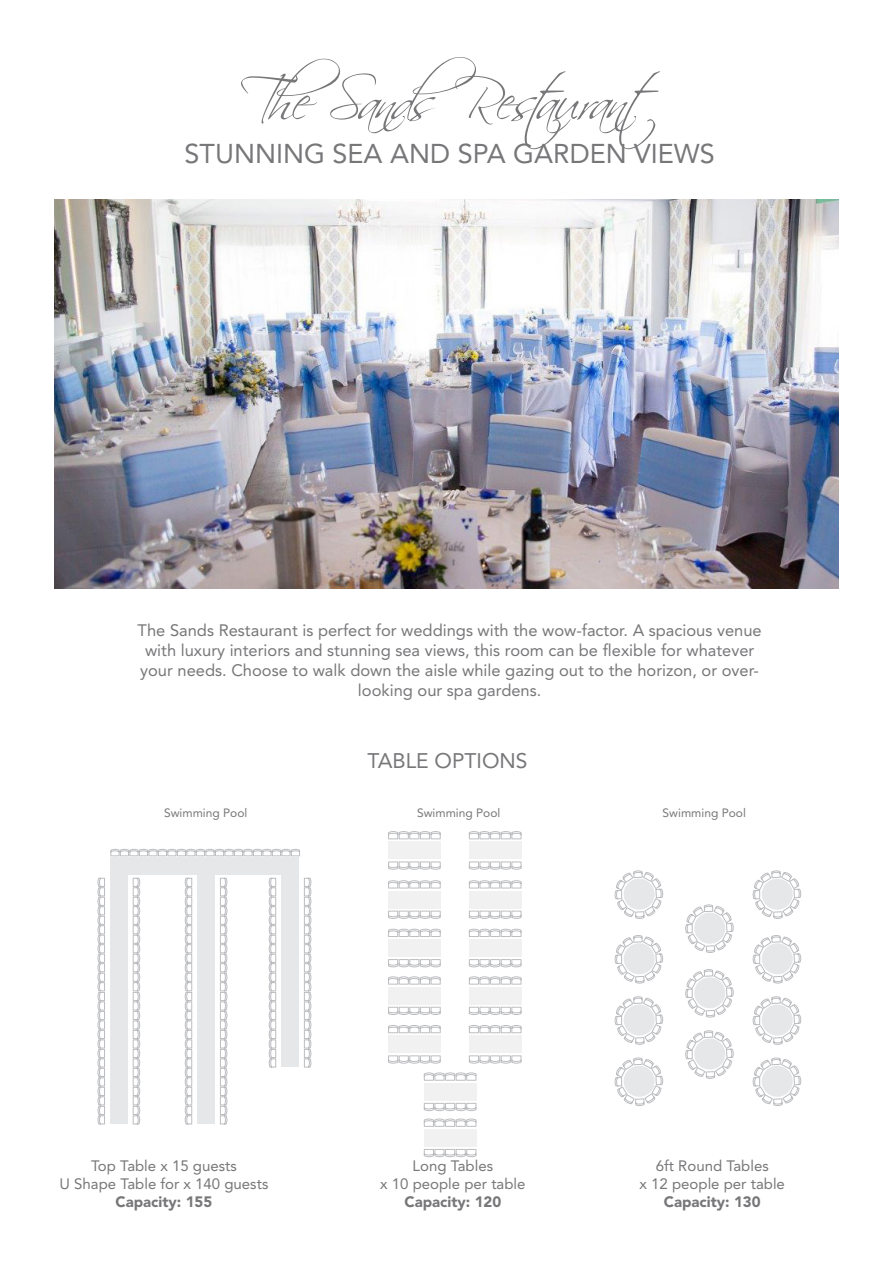
<style>
.page{position:relative;width:893px;height:1263px;background:#fff}
.page>*{position:absolute;margin:0;border:0;box-sizing:border-box;transform-origin:0 0}
.t1{font:54px "Scriptina";letter-spacing:-.105em;color:#77777a}
.t2{font:27px "Avenir";color:#77777a}
.t3{font:21px "Avenir";color:#77777a}
.t4{font:16.5px/19.8px "Avenir";color:#77777a;text-align:center}
.t5{font:15px "Avenir";color:#77777a}
.t6{font:900 15px "Avenir";color:#77777a}
.t7{font:12px "Avenir";color:#77777a}
</style>
<div class="page">
<img style="left:54px;top:200px;width:785px;height:388px">
<svg style="left:111px;top:849px;width:189px;height:7px"></svg>
<svg style="left:304px;top:878px;width:7px;height:189px"></svg>
<svg style="left:269px;top:878px;width:7px;height:189px"></svg>
<div style="left:110px;top:857px;width:189px;height:18px;background:#e6e7e9"></div>
<div style="left:281px;top:857px;width:18px;height:210px;background:#e6e7e9"></div>
<svg style="left:133px;top:878px;width:7px;height:246px"></svg>
<svg style="left:98px;top:878px;width:7px;height:246px"></svg>
<div style="left:110px;top:857px;width:18px;height:267px;background:#e6e7e9"></div>
<svg style="left:220px;top:878px;width:7px;height:246px"></svg>
<svg style="left:185px;top:878px;width:7px;height:246px"></svg>
<div style="left:197px;top:857px;width:18px;height:267px;background:#e6e7e9"></div>
<svg style="left:685px;top:904px;width:49px;height:49px"></svg>
<div style="left:694px;top:913px;width:31px;height:31px;background:#e6e7e9;border-radius:50%"></div>
<svg style="left:753px;top:870px;width:48px;height:49px"></svg>
<div style="left:762px;top:879px;width:31px;height:31px;background:#e6e7e9;border-radius:50%"></div>
<svg style="left:615px;top:870px;width:48px;height:49px"></svg>
<div style="left:624px;top:879px;width:31px;height:31px;background:#e6e7e9;border-radius:50%"></div>
<svg style="left:685px;top:969px;width:49px;height:48px"></svg>
<div style="left:694px;top:977px;width:31px;height:31px;background:#e6e7e9;border-radius:50%"></div>
<svg style="left:753px;top:935px;width:48px;height:48px"></svg>
<div style="left:762px;top:943px;width:31px;height:31px;background:#e6e7e9;border-radius:50%"></div>
<svg style="left:615px;top:935px;width:48px;height:48px"></svg>
<div style="left:624px;top:943px;width:31px;height:31px;background:#e6e7e9;border-radius:50%"></div>
<svg style="left:685px;top:1030px;width:49px;height:49px"></svg>
<div style="left:694px;top:1038px;width:31px;height:31px;background:#e6e7e9;border-radius:50%"></div>
<svg style="left:753px;top:996px;width:48px;height:49px"></svg>
<div style="left:762px;top:1004px;width:31px;height:31px;background:#e6e7e9;border-radius:50%"></div>
<svg style="left:615px;top:996px;width:48px;height:49px"></svg>
<div style="left:624px;top:1004px;width:31px;height:31px;background:#e6e7e9;border-radius:50%"></div>
<svg style="left:753px;top:1057px;width:48px;height:49px"></svg>
<div style="left:762px;top:1066px;width:31px;height:31px;background:#e6e7e9;border-radius:50%"></div>
<svg style="left:615px;top:1057px;width:48px;height:49px"></svg>
<div style="left:624px;top:1066px;width:31px;height:31px;background:#e6e7e9;border-radius:50%"></div>
<svg style="left:388px;top:862px;width:53px;height:8px"></svg>
<svg style="left:388px;top:831px;width:53px;height:8px"></svg>
<div style="left:388px;top:841px;width:53px;height:18px;background:#f1f1f1"></div>
<svg style="left:388px;top:911px;width:53px;height:8px"></svg>
<svg style="left:388px;top:880px;width:53px;height:8px"></svg>
<div style="left:388px;top:891px;width:53px;height:17px;background:#f1f1f1"></div>
<svg style="left:388px;top:959px;width:53px;height:8px"></svg>
<svg style="left:388px;top:929px;width:53px;height:8px"></svg>
<div style="left:388px;top:939px;width:53px;height:18px;background:#f1f1f1"></div>
<svg style="left:388px;top:1007px;width:53px;height:8px"></svg>
<svg style="left:388px;top:976px;width:53px;height:8px"></svg>
<div style="left:388px;top:987px;width:53px;height:17px;background:#f1f1f1"></div>
<svg style="left:388px;top:1055px;width:53px;height:8px"></svg>
<svg style="left:388px;top:1025px;width:53px;height:8px"></svg>
<div style="left:388px;top:1035px;width:53px;height:18px;background:#f1f1f1"></div>
<svg style="left:469px;top:862px;width:52px;height:8px"></svg>
<svg style="left:469px;top:831px;width:52px;height:8px"></svg>
<div style="left:469px;top:841px;width:53px;height:18px;background:#f1f1f1"></div>
<svg style="left:469px;top:911px;width:52px;height:8px"></svg>
<svg style="left:469px;top:880px;width:52px;height:8px"></svg>
<div style="left:469px;top:891px;width:53px;height:17px;background:#f1f1f1"></div>
<svg style="left:469px;top:959px;width:52px;height:8px"></svg>
<svg style="left:469px;top:929px;width:52px;height:8px"></svg>
<div style="left:469px;top:939px;width:53px;height:18px;background:#f1f1f1"></div>
<svg style="left:469px;top:1007px;width:52px;height:8px"></svg>
<svg style="left:469px;top:976px;width:52px;height:8px"></svg>
<div style="left:469px;top:987px;width:53px;height:17px;background:#f1f1f1"></div>
<svg style="left:469px;top:1055px;width:52px;height:8px"></svg>
<svg style="left:469px;top:1025px;width:52px;height:8px"></svg>
<div style="left:469px;top:1035px;width:53px;height:18px;background:#f1f1f1"></div>
<svg style="left:424px;top:1103px;width:52px;height:8px"></svg>
<svg style="left:424px;top:1072px;width:52px;height:8px"></svg>
<div style="left:424px;top:1083px;width:53px;height:18px;background:#f1f1f1"></div>
<svg style="left:424px;top:1149px;width:52px;height:8px"></svg>
<svg style="left:424px;top:1119px;width:52px;height:8px"></svg>
<div style="left:424px;top:1129px;width:53px;height:18px;background:#f1f1f1"></div>
<p class="t1" style="left:239px;top:69px;width:422px">The Sands Restaurant</p>
<p class="t2" style="left:185px;top:138px;width:532px">STUNNING SEA AND SPA GARDEN VIEWS</p>
<p class="t4" style="left:138px;top:621px;width:625px">The Sands Restaurant is perfect for weddings with the wow-factor. A spacious venue with luxury interiors and stunning sea views, this room can be flexible for whatever your needs. Choose to walk down the aisle while gazing out to the horizon, or over&shy;looking our spa gardens.</p>
<p class="t3" style="left:368px;top:749px;width:161px">TABLE OPTIONS</p>
<p class="t7" style="left:164px;top:805px;width:85px">Swimming Pool</p>
<p class="t7" style="left:417px;top:805px;width:85px">Swimming Pool</p>
<p class="t7" style="left:663px;top:805px;width:85px">Swimming Pool</p>
<p class="t5" style="left:91px;top:1157px;width:147px">Top Table x 15 guests</p>
<p class="t5" style="left:59px;top:1175px;width:210px">U Shape Table for x 140 guests</p>
<p class="t6" style="left:115px;top:1192px;width:98px">Capacity: 155</p>
<p class="t5" style="left:413px;top:1157px;width:82px">Long Tables</p>
<p class="t5" style="left:380px;top:1175px;width:147px">x 10 people per table</p>
<p class="t6" style="left:404px;top:1192px;width:98px">Capacity: 120</p>
<p class="t5" style="left:656px;top:1157px;width:114px">6ft Round Tables</p>
<p class="t5" style="left:640px;top:1175px;width:147px">x 12 people per table</p>
<p class="t6" style="left:664px;top:1192px;width:98px">Capacity: 130</p>
</div>
